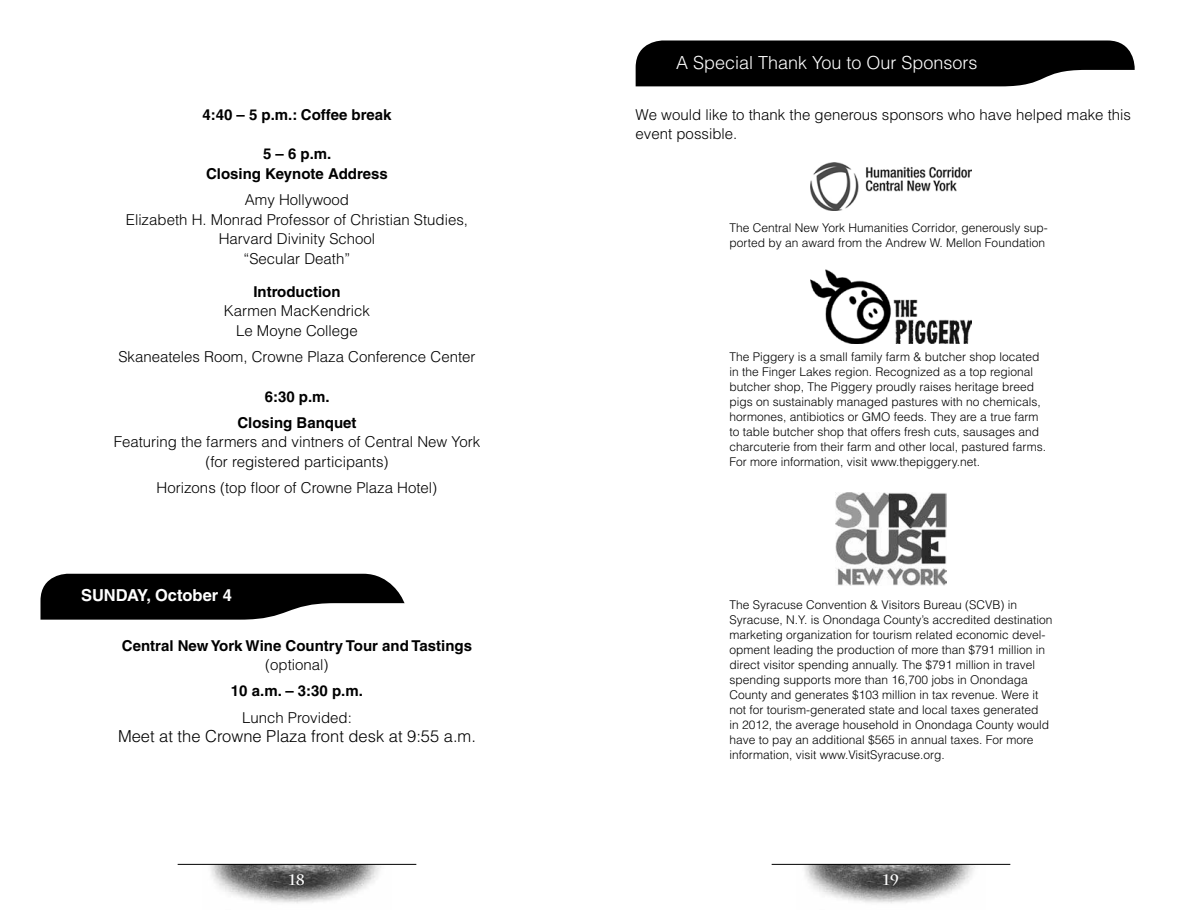
<style>
.page{position:relative;width:1188px;height:918px;background:#fff}
.page>*{position:absolute;margin:0;border:0;box-sizing:border-box;transform-origin:0 0}
.t1{font:300 18px "Helvetica";color:#fff}
.t2{font:300 16.5px "Helvetica";color:#000}
.t3{font:700 16.5px "Helvetica";color:#fff}
.t4{font:300 15px/19.5px "Helvetica";color:#000;text-align:center}
.t5{font:700 15px/19.5px "Helvetica";color:#000;text-align:center}
.t6{font:700 15px "Charlemagne Std";color:#fff}
.t7{font:300 12px/15px "Helvetica";color:#000}
</style>
<div class="page">
<img style="left:210px;top:865px;width:171px;height:38px">
<img style="left:804px;top:865px;width:171px;height:38px">
<hr style="left:178px;top:864px;width:238px;height:1px;background:#000">
<hr style="left:772px;top:864px;width:238px;height:1px;background:#000">
<div style="left:40px;top:574px;width:365px;height:29px;background:#000"></div>
<svg style="left:40px;top:603px;width:365px;height:17px;fill:#000"></svg>
<div style="left:636px;top:40px;width:499px;height:30px;background:#000"></div>
<svg style="left:635px;top:70px;width:445px;height:141px"></svg>
<img style="left:810px;top:162px;width:162px;height:48px">
<img style="left:810px;top:270px;width:162px;height:73px">
<img style="left:836px;top:493px;width:110px;height:93px">
<p class="t5" style="left:202px;top:104px;width:191px">4:40 – 5 p.m.: Coffee break</p>
<p class="t5" style="left:206px;top:144px;width:183px">5 – 6 p.m.<br>Closing Keynote Address</p>
<p class="t4" style="left:126px;top:190px;width:344px">Amy Hollywood<br>Elizabeth H. Monrad Professor of Christian Studies,<br>Harvard Divinity School<br>“Secular Death”</p>
<p class="t5" style="left:253px;top:281px;width:89px">Introduction</p>
<p class="t4" style="left:224px;top:301px;width:148px">Karmen MacKendrick<br>Le Moyne College</p>
<p class="t4" style="left:118px;top:346px;width:359px">Skaneateles Room, Crowne Plaza Conference Center</p>
<p class="t5" style="left:237px;top:383px;width:121px;line-height:26.2px">6:30 p.m.<br>Closing Banquet</p>
<p class="t4" style="left:114px;top:432px;width:368px">Featuring the farmers and vintners of Central New York (for registered participants)</p>
<p class="t4" style="left:157px;top:478px;width:282px">Horizons (top floor of Crowne Plaza Hotel)</p>
<h2 class="t3" style="left:81px;top:585px;width:153px">SUNDAY, October 4</h2>
<p class="t5" style="left:122px;top:635px;width:352px">Central New York Wine Country Tour and Tastings</p>
<p class="t4" style="left:265px;top:655px;width:65px">(optional)</p>
<p class="t5" style="left:231px;top:681px;width:133px">10 a.m. – 3:30 p.m.</p>
<p class="t4" style="left:242px;top:707px;width:111px">Lunch Provided:</p>
<h2 class="t2" style="left:118px;top:726px;width:359px">Meet at the Crowne Plaza front desk at 9:55 a.m.</h2>
<h1 class="t1" style="left:676px;top:52px;width:303px">A Special Thank You to Our Sponsors</h1>
<p class="t4" style="left:636px;top:104px;width:497px;text-align:left">We would like to thank the generous sponsors who have helped make this event possible.</p>
<p class="t7" style="left:730px;top:220px;width:320px">The Central New York Humanities Corridor, generously sup&shy;ported by an award from the Andrew W. Mellon Foundation</p>
<p class="t7" style="left:730px;top:349px;width:318px">The Piggery is a small family farm &amp; butcher shop located in the Finger Lakes region. Recognized as a top regional butcher shop, The Piggery proudly raises heritage breed pigs on sustainably managed pastures with no chemicals, hormones, antibiotics or GMO feeds. They are a true farm to table butcher shop that offers fresh cuts, sausages and charcuterie from their farm and other local, pastured farms.<br>For more information, visit www.thepiggery.net.</p>
<p class="t7" style="left:730px;top:597px;width:324px">The Syracuse Convention &amp; Visitors Bureau (SCVB) in Syracuse, N.Y. is Onondaga County’s accredited destination marketing organization for tourism related economic devel&shy;opment leading the production of more than $791 million in direct visitor spending annually. The $791 million in travel spending supports more than 16,700 jobs in Onondaga County and generates $103 million in tax revenue. Were it not for tourism-generated state and local taxes generated<br>in 2012, the average household in Onondaga County would have to pay an additional $565 in annual taxes. For more information, visit www.VisitSyracuse.org.</p>
<p class="t6" style="left:289px;top:871px;width:18px">18</p>
<p class="t6" style="left:883px;top:871px;width:18px">19</p>
</div>
